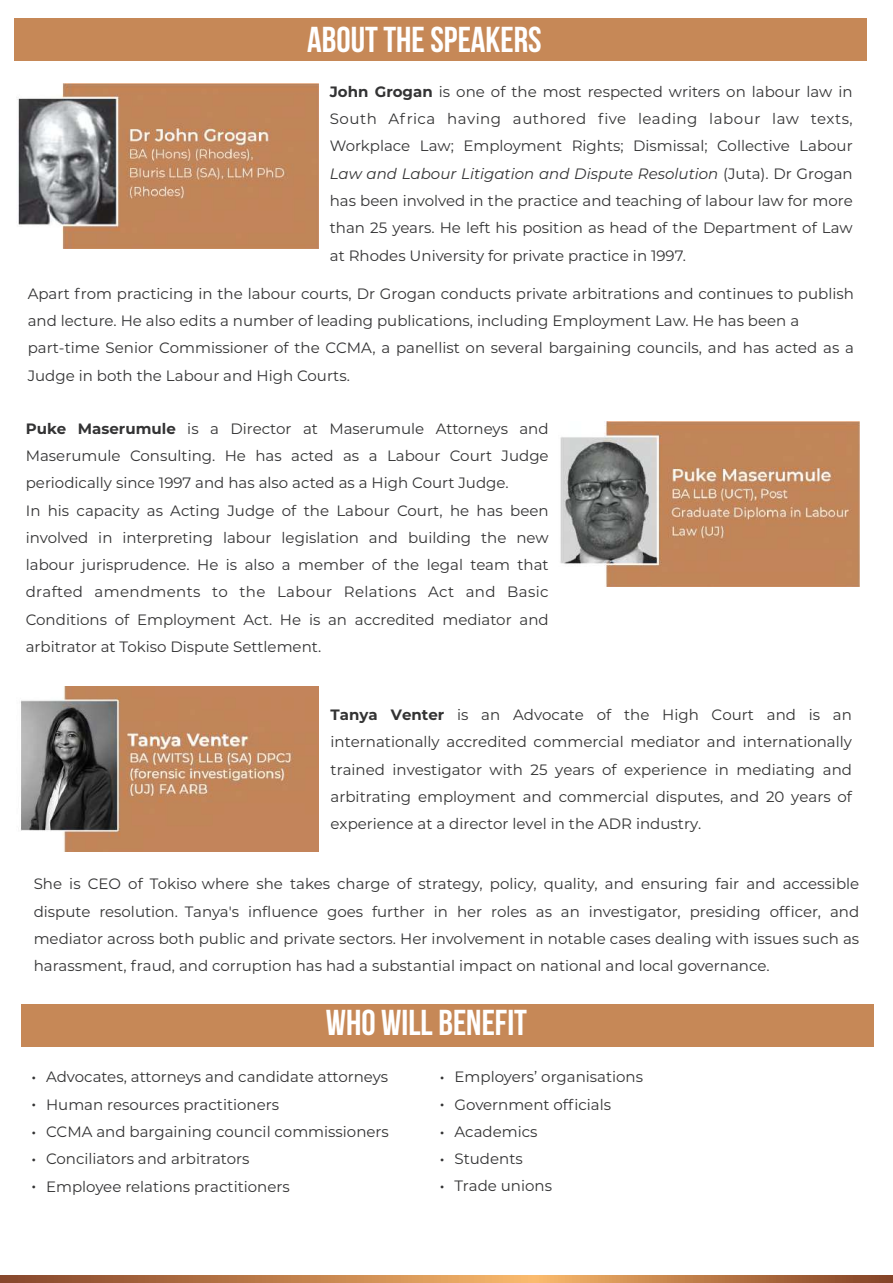
<style>
.page{position:relative;width:893px;height:1283px;background:#fff}
.page>*{position:absolute;margin:0;border:0;box-sizing:border-box;transform-origin:0 0}
.t1{font:700 36px "Bebas Neue";color:#fff}
.t2{font:15px/27.3px "Montserrat";color:#333334;text-align:justify}
.t3{font:15px/27.3px "Montserrat";color:#333;text-align:justify}
.s1{font-weight:700}
.s2{font-style:italic}
.s3{font-size:18.45px}
</style>
<div class="page">
<svg style="left:0;top:1275px;width:892px;height:8px;background:#bc7b49"></svg>
<div style="left:15px;top:18px;width:852px;height:42px;background:#c68857"></div>
<img style="left:17px;top:83px;width:301px;height:166px">
<img style="left:560px;top:422px;width:299px;height:164px">
<img style="left:21px;top:687px;width:297px;height:164px">
<div style="left:21px;top:1004px;width:852px;height:42px;background:#c68857"></div>
<h1 class="t1" style="left:307px;top:25px;width:236px">ABOUT THE SPEAKERS</h1>
<p class="t2" style="left:330px;top:78px;width:524px"><span class="s1">John Grogan</span> is one of the most respected writers on labour law in South Africa having authored five leading labour law texts, Workplace Law; Employment Rights; Dismissal; Collective Labour <span class="s2">Law and Labour Litigation and Dispute Resolution</span> (Juta). Dr Grogan has been involved in the practice and teaching of labour law for more than 25 years. He left his position as head of the Department of Law at Rhodes University for private practice in 1997.</p>
<p class="t2" style="left:28px;top:280px;width:827px;text-align:left">Apart from practicing in the labour courts, Dr Grogan conducts private arbitrations and continues to publish and lecture. He also edits a number of leading publications, including Employment Law. He has been a part-time Senior Commissioner of the CCMA, a panellist on several bargaining councils, and has acted as a Judge in both the Labour and High Courts.</p>
<p class="t2" style="left:26px;top:415px;width:524px;text-align:left"><span class="s1">Puke Maserumule</span> is a Director at Maserumule Attorneys and Maserumule Consulting. He has acted as a Labour Court Judge periodically since 1997 and has also acted as a High Court Judge.<br>In his capacity as Acting Judge of the Labour Court, he has been involved in interpreting labour legislation and building the new labour jurisprudence. He is also a member of the legal team that drafted amendments to the Labour Relations Act and Basic Conditions of Employment Act. He is an accredited mediator and arbitrator at Tokiso Dispute Settlement.</p>
<p class="t3" style="left:330px;top:700px;width:523px"><span class="s1">Tanya Venter</span> is an Advocate of the High Court and is an internationally accredited commercial mediator and internationally trained investigator with 25 years of experience in mediating and arbitrating employment and commercial disputes, and 20 years of experience at a director level in the ADR industry.</p>
<p class="t2" style="left:34px;top:870px;width:827px">She is CEO of Tokiso where she takes charge of strategy, policy, quality, and ensuring fair and accessible dispute resolution. Tanya's infl uence goes further in her roles as an investigator, presiding officer, and mediator across both public and private sectors. Her involvement in notable cases dealing with issues such as harassment, fraud, and corruption has had a substantial impact on national and local governance.</p>
<h1 class="t1" style="left:326px;top:1003px;width:203px">WHO WILL BENEFIT</h1>
<p class="t2" style="left:31px;top:1063px;width:358px"><span class="s3">•</span> Advocates, attorneys and candidate attorneys</p>
<p class="t2" style="left:31px;top:1091px;width:249px"><span class="s3">•</span> Human resources practitioners</p>
<p class="t2" style="left:31px;top:1118px;width:359px"><span class="s3">•</span> CCMA and bargaining council commissioners</p>
<p class="t2" style="left:31px;top:1145px;width:220px"><span class="s3">•</span> Conciliators and arbitrators</p>
<p class="t2" style="left:31px;top:1173px;width:260px"><span class="s3">•</span> Employee relations practitioners</p>
<p class="t2" style="left:439px;top:1063px;width:205px"><span class="s3">•</span> Employers’ organisations</p>
<p class="t2" style="left:439px;top:1090px;width:173px"><span class="s3">•</span> Government officials</p>
<p class="t2" style="left:439px;top:1118px;width:99px"><span class="s3">•</span> Academics</p>
<p class="t2" style="left:439px;top:1145px;width:85px"><span class="s3">•</span> Students</p>
<p class="t2" style="left:439px;top:1172px;width:114px"><span class="s3">•</span> Trade unions</p>
</div>
